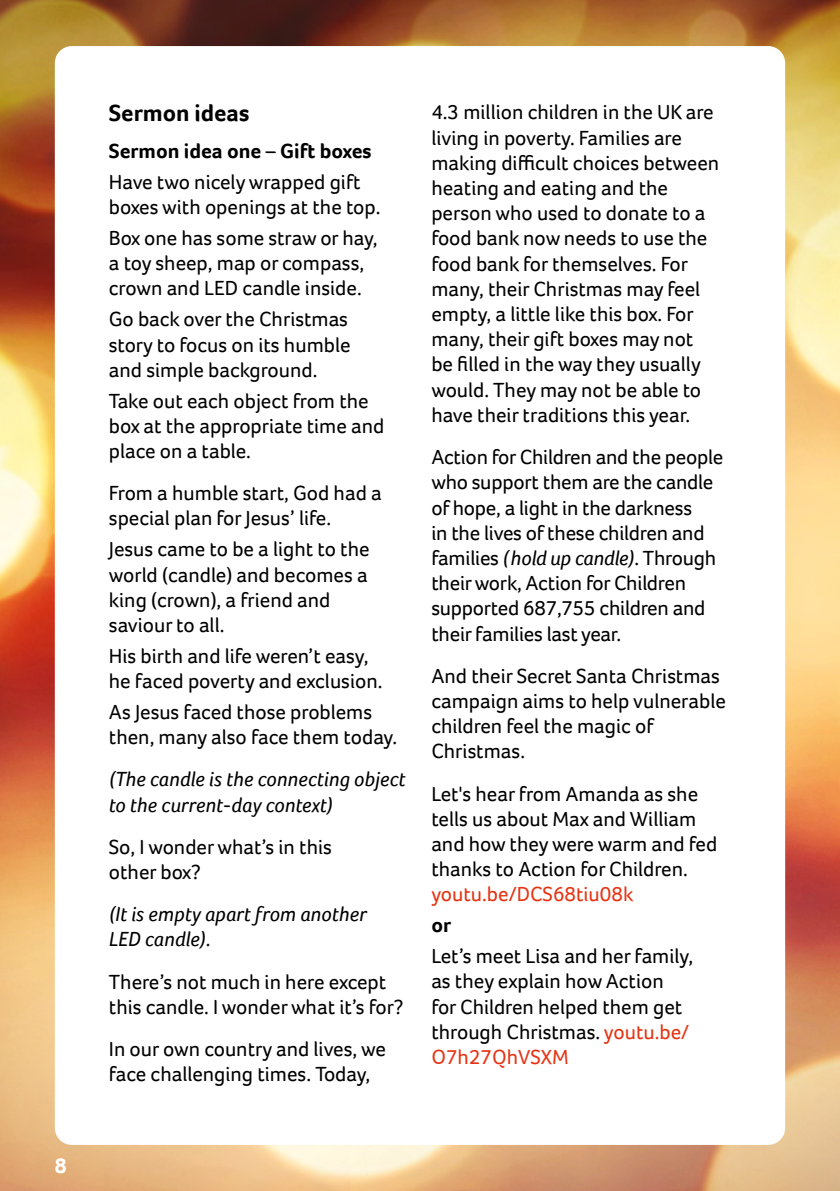
<style>
.page{position:relative;width:840px;height:1191px;background:#fff}
.page>*{position:absolute;margin:0;border:0;box-sizing:border-box;transform-origin:0 0}
.t1{font:700 24px "Foco";color:#000}
.t2{font:700 22px "Foco";color:#fff}
.t3{font:21px/25.2px "Foco";color:#000}
.t4{font:italic 21px/25.2px "Foco";color:#000}
.t5{font:700 21px "Foco";color:#000}
.t6{font:21px "Foco";color:#e63312}
.s1{font-style:italic}
.s2{color:#e63312}
</style>
<div class="page">
<img style="left:0;top:0;width:839px;height:1191px">
<div style="left:55px;top:46px;width:729px;height:1098px;background:#fff;border-radius:17px"></div>
<p class="t2" style="left:55px;top:1150px;width:14px">8</p>
<p class="t1" style="left:109px;top:97px;width:142px">Sermon ideas</p>
<p class="t5" style="left:109px;top:137px;width:264px">Sermon idea one – Gift boxes</p>
<p class="t3" style="left:109px;top:169px;width:273px">Have two nicely wrapped gift boxes with openings at the top.</p>
<p class="t3" style="left:109px;top:225px;width:270px">Box one has some straw or hay, a toy sheep, map or compass, crown and LED candle inside.</p>
<p class="t3" style="left:109px;top:306px;width:243px;text-align:justify">Go back over the Christmas story to focus on its humble and simple background.</p>
<p class="t3" style="left:109px;top:388px;width:277px">Take out each object from the box at the appropriate time and place on a table.</p>
<p class="t3" style="left:109px;top:480px;width:274px">From a humble start, God had a special plan for Jesus’ life.</p>
<p class="t3" style="left:109px;top:536px;width:262px">Jesus came to be a light to the world (candle) and becomes a king (crown), a friend and saviour to all.</p>
<p class="t3" style="left:109px;top:643px;width:275px">His birth and life weren’t easy, he faced poverty and exclusion.</p>
<p class="t3" style="left:109px;top:699px;width:289px">As Jesus faced those problems then, many also face them today.</p>
<p class="t4" style="left:109px;top:766px;width:298px">(The candle is the connecting object to the current-day context)</p>
<p class="t3" style="left:109px;top:834px;width:224px">So, I wonder what’s in this other box?</p>
<p class="t4" style="left:109px;top:901px;width:259px">(It is empty apart from another<br>LED candle).</p>
<p class="t3" style="left:109px;top:968px;width:296px">There’s not much in here except this candle. I wonder what it’s for?</p>
<p class="t3" style="left:109px;top:1036px;width:278px">In our own country and lives, we face challenging times. Today,</p>
<p class="t3" style="left:431px;top:99px;width:289px">4.3 million children in the UK are living in poverty. Families are making difficult choices between heating and eating and the person who used to donate to a food bank now needs to use the food bank for themselves. For many, their Christmas may feel empty, a little like this box. For many, their gift boxes may not be filled in the way they usually would. They may not be able to have their traditions this year.</p>
<p class="t3" style="left:431px;top:444px;width:293px">Action for Children and the people who support them are the candle of hope, a light in the darkness<br>in the lives of these children and families <span class="s1">(hold up candle)</span>. Through their work, Action for Children supported 687,755 children and their families last year.</p>
<p class="t3" style="left:431px;top:663px;width:296px">And their Secret Santa Christmas campaign aims to help vulnerable children feel the magic of<br>Christmas.</p>
<p class="t3" style="left:431px;top:780px;width:287px">Let's hear from Amanda as she tells us about Max and William and how they were warm and fed thanks to Action for Children.</p>
<p class="t6" style="left:431px;top:880px;width:203px">youtu.be/DCS68tiu08k</p>
<p class="t5" style="left:431px;top:911px;width:21px">or</p>
<p class="t3" style="left:431px;top:943px;width:263px">Let’s meet Lisa and her family, as they explain how Action for Children helped them get through Christmas. <span class="s2">youtu.be/<br>O7h27QhVSXM</span></p>
</div>
